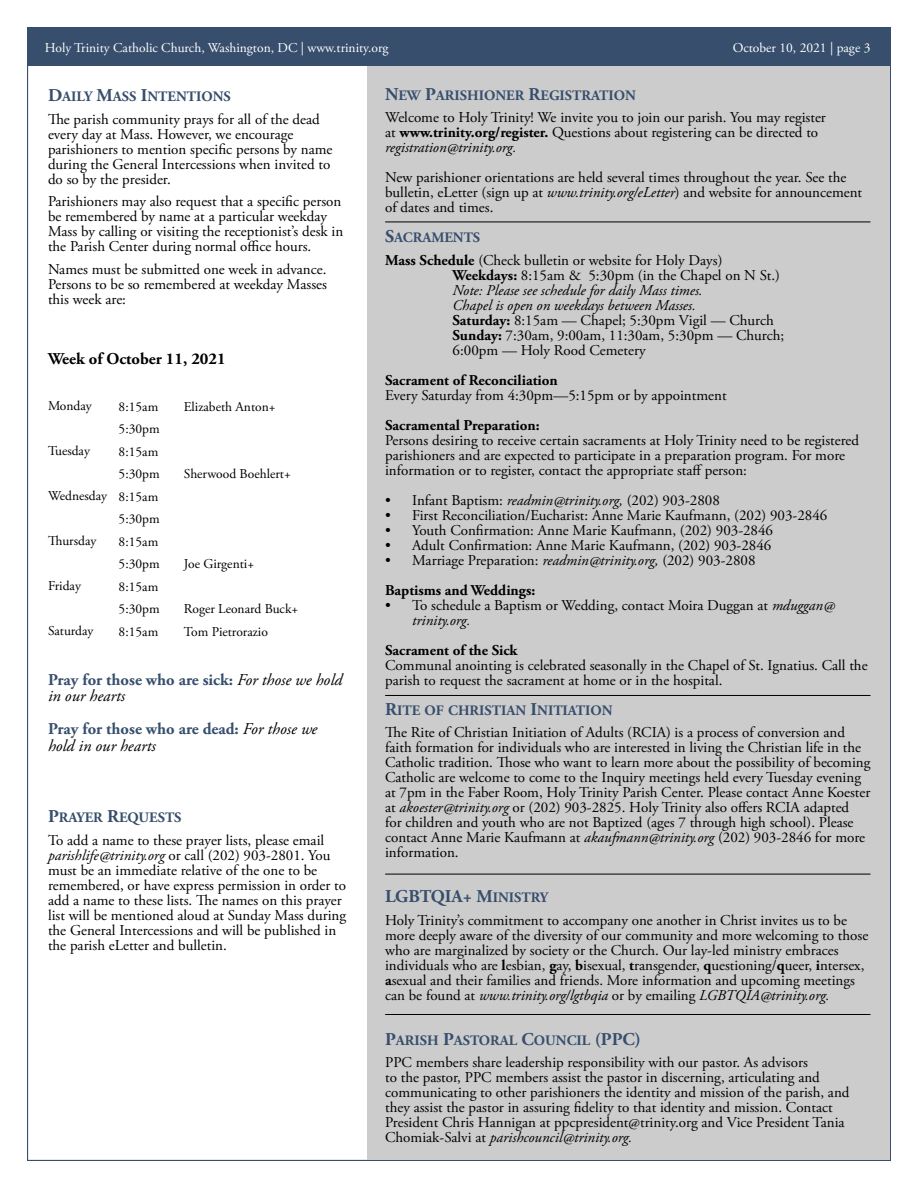
<style>
.page{position:relative;width:918px;height:1188px;background:#fff}
.page>*{position:absolute;margin:0;border:0;box-sizing:border-box;transform-origin:0 0}
.t1{font:18px "Adobe Garamond Pro Bold SC800";letter-spacing:-.015em;color:#374e6d}
.Main_Paragraph{font:italic 16.5px/16.5px "Adobe Garamond Pro";color:#000}
.t2{font:700 16.5px "Adobe Garamond Pro";color:#000}
.Main_Paragraph-2{font:15px/15px "Adobe Garamond Pro";color:#000}
.Main_Paragraph-3{font:700 15px "Adobe Garamond Pro";color:#000}
.Main_Paragraph-4{font:italic 15px "Adobe Garamond Pro";color:#000}
.Main_Paragraph-5{font:14.4px "Adobe Garamond Pro Bold SC800";color:#374e6d}
.Main_Paragraph-6{font:13.5px "Adobe Garamond Pro";color:#000}
.t3{font:13.5px "Adobe Garamond Pro";color:#fff}
.s1{font-size:18px}
.s2{font-weight:700;font-style:normal;color:#374e6d}
.s3{font-style:italic}
.s4{font-weight:700}
.s5{font-size:14.4px}
</style>
<div class="page">
<div style="left:367px;top:66px;width:523px;height:1094px;background:#ccc"></div>
<hr style="left:385px;top:222px;width:485px;height:1px;background:#000">
<div style="left:28px;top:27px;width:862px;height:39px;background:#374e6d"></div>
<hr style="left:385px;top:695px;width:485px;height:1px;background:#000">
<hr style="left:385px;top:874px;width:485px;height:1px;background:#000">
<hr style="left:385px;top:1014px;width:485px;height:1px;background:#000">
<p class="t3" style="left:45px;top:40px;width:345px">Holy Trinity Catholic Church, Washington, DC | www.trinity.org</p>
<p class="t3" style="left:733px;top:39px;width:139px">October 10, 2021 | page 3</p>
<p class="Main_Paragraph-5" style="left:48px;top:88px;width:184px"><span class="s1">D</span>AILY <span class="s1">M</span>ASS <span class="s1">I</span>NTENTIONS</p>
<p class="Main_Paragraph-2" style="left:48px;top:112px;width:286px">The parish community prays for all of the dead every day at Mass. However, we encourage parishioners to mention specific persons by name during the General Intercessions when invited to do so by the presider.</p>
<p class="Main_Paragraph-2" style="left:48px;top:194px;width:297px">Parishioners may also request that a specific person be remembered by name at a particular weekday Mass by calling or visiting the receptionist’s desk in the Parish Center during normal office hours.</p>
<p class="Main_Paragraph-2" style="left:48px;top:262px;width:280px;text-align:justify">Names must be submitted one week in advance.<br>Persons to be so remembered at weekday Masses this week are:</p>
<p class="t2" style="left:48px;top:349px;width:179px">Week of October 11, 2021</p>
<p class="Main_Paragraph-6" style="left:48px;top:398px;width:45px">Monday</p>
<p class="Main_Paragraph-6" style="left:48px;top:443px;width:44px">Tuesday</p>
<p class="Main_Paragraph-6" style="left:48px;top:488px;width:61px">Wednesday</p>
<p class="Main_Paragraph-6" style="left:48px;top:533px;width:50px">Thursday</p>
<p class="Main_Paragraph-6" style="left:48px;top:578px;width:34px">Friday</p>
<p class="Main_Paragraph-6" style="left:48px;top:623px;width:47px">Saturday</p>
<p class="Main_Paragraph" style="left:48px;top:672px;width:296px"><span class="s2">Pray for those who are sick:</span> For those we hold in our hearts</p>
<p class="Main_Paragraph" style="left:48px;top:721px;width:271px"><span class="s2">Pray for those who are dead:</span> For those we hold in our hearts</p>
<p class="Main_Paragraph-6" style="left:184px;top:398px;width:93px">Elizabeth Anton+</p>
<p class="Main_Paragraph-6" style="left:119px;top:398px;width:41px">8:15am</p>
<p class="Main_Paragraph-6" style="left:119px;top:421px;width:43px">5:30pm</p>
<p class="Main_Paragraph-6" style="left:119px;top:443px;width:41px">8:15am</p>
<p class="Main_Paragraph-6" style="left:119px;top:466px;width:43px">5:30pm</p>
<p class="Main_Paragraph-6" style="left:119px;top:488px;width:41px">8:15am</p>
<p class="Main_Paragraph-6" style="left:119px;top:511px;width:43px">5:30pm</p>
<p class="Main_Paragraph-6" style="left:119px;top:533px;width:41px">8:15am</p>
<p class="Main_Paragraph-6" style="left:119px;top:556px;width:43px">5:30pm</p>
<p class="Main_Paragraph-6" style="left:119px;top:578px;width:41px">8:15am</p>
<p class="Main_Paragraph-6" style="left:119px;top:601px;width:43px">5:30pm</p>
<p class="Main_Paragraph-6" style="left:119px;top:623px;width:41px">8:15am</p>
<p class="Main_Paragraph-6" style="left:184px;top:466px;width:108px">Sherwood Boehlert+</p>
<p class="Main_Paragraph-6" style="left:184px;top:556px;width:72px">Joe Girgenti+</p>
<p class="Main_Paragraph-6" style="left:184px;top:601px;width:116px">Roger Leonard Buck+</p>
<p class="Main_Paragraph-6" style="left:184px;top:623px;width:86px">Tom Pietrorazio</p>
<p class="Main_Paragraph-5" style="left:48px;top:809px;width:135px"><span class="s1">P</span>RAYER <span class="s1">R</span>EQUESTS</p>
<p class="Main_Paragraph-2" style="left:48px;top:833px;width:300px">To add a name to these prayer lists, please email <span class="s3">parishlife@trinity.org</span> or call (202) 903-2801. You must be an immediate relative of the one to be remembered, or have express permission in order to add a name to these lists. The names on this prayer list will be mentioned aloud at Sunday Mass during the General Intercessions and will be published in the parish eLetter and bulletin.</p>
<p class="Main_Paragraph-5" style="left:385px;top:87px;width:252px"><span class="s1">N</span>EW <span class="s1">P</span>ARISHIONER <span class="s1">R</span>EGISTRATION</p>
<p class="Main_Paragraph-2" style="left:385px;top:110px;width:442px">Welcome to Holy Trinity! We invite you to join our parish. You may register at <span class="s4">www.trinity.org/register.</span> Questions about registering can be directed to <span class="s3">registration@trinity.org.</span></p>
<p class="Main_Paragraph-2" style="left:385px;top:170px;width:479px">New parishioner orientations are held several times throughout the year. See the bulletin, eLetter (sign up at <span class="s3">www.trinity.org/eLetter</span>) and website for announcement of dates and times.</p>
<p class="Main_Paragraph-5" style="left:385px;top:229px;width:97px"><span class="s1">S</span>ACRAMENTS</p>
<p class="Main_Paragraph-2" style="left:385px;top:253px;width:339px"><span class="s4">Mass Schedule</span> (Check bulletin or website for Holy Days)</p>
<p class="Main_Paragraph-2" style="left:453px;top:268px;width:329px"><span class="s4">Weekdays:</span> 8:15am &amp; 5:30pm (in the Chapel on N St.)</p>
<p class="Main_Paragraph-4" style="left:453px;top:281px;width:252px">Note: Please see schedule for daily Mass times.</p>
<p class="Main_Paragraph-4" style="left:453px;top:296px;width:245px">Chapel is open on weekdays between Masses.</p>
<p class="Main_Paragraph-2" style="left:452px;top:313px;width:323px"><span class="s4">Saturday:</span> 8:15am — Chapel; 5:30pm Vigil — Church</p>
<p class="Main_Paragraph-2" style="left:453px;top:328px;width:333px"><span class="s4">Sunday:</span> 7:30am, 9:00am, 11:30am, 5:30pm — Church;</p>
<p class="Main_Paragraph-2" style="left:453px;top:343px;width:195px">6:00pm — Holy Rood Cemetery</p>
<p class="Main_Paragraph-3" style="left:385px;top:371px;width:174px">Sacrament of Reconciliation</p>
<p class="Main_Paragraph-2" style="left:385px;top:388px;width:343px">Every Saturday from 4:30pm—5:15pm or by appointment</p>
<p class="Main_Paragraph-3" style="left:385px;top:416px;width:156px">Sacramental Preparation:</p>
<p class="Main_Paragraph-2" style="left:385px;top:433px;width:476px">Persons desiring to receive certain sacraments at Holy Trinity need to be registered parishioners and are expected to participate in a preparation program. For more information or to register, contact the appropriate staff person:</p>
<p class="Main_Paragraph-2" style="left:385px;top:493px;width:336px">• Infant Baptism: <span class="s3">readmin@trinity.org,</span> (202) 903-2808</p>
<p class="Main_Paragraph-2" style="left:385px;top:508px;width:444px">• First Reconciliation/Eucharist: Anne Marie Kaufmann, (202) 903-2846</p>
<p class="Main_Paragraph-2" style="left:385px;top:523px;width:390px">• Youth Confirmation: Anne Marie Kaufmann, (202) 903-2846</p>
<p class="Main_Paragraph-2" style="left:385px;top:538px;width:388px">• Adult Confirmation: Anne Marie Kaufmann, (202) 903-2846</p>
<p class="Main_Paragraph-2" style="left:385px;top:553px;width:372px">• Marriage Preparation: <span class="s3">readmin@trinity.org,</span> (202) 903-2808</p>
<p class="Main_Paragraph-3" style="left:385px;top:581px;width:152px">Baptisms and Weddings:</p>
<p class="Main_Paragraph-2" style="left:412px;top:598px;width:424px;text-indent:-27px">• To schedule a Baptism or Wedding, contact Moira Duggan at <span class="s3">mduggan@ trinity.org.</span></p>
<p class="Main_Paragraph-3" style="left:385px;top:641px;width:134px">Sacrament of the Sick</p>
<p class="Main_Paragraph-2" style="left:385px;top:658px;width:484px">Communal anointing is celebrated seasonally in the Chapel of St. Ignatius. Call the parish to request the sacrament at home or in the hospital.</p>
<p class="Main_Paragraph-5" style="left:385px;top:702px;width:229px"><span class="s1">R</span>ITE OF CHRISTIAN <span class="s1">I</span>NITIATION</p>
<p class="Main_Paragraph-2" style="left:385px;top:725px;width:487px">The Rite of Christian Initiation of Adults (RCIA) is a process of conversion and faith formation for individuals who are interested in living the Christian life in the Catholic tradition. Those who want to learn more about the possibility of becoming Catholic are welcome to come to the Inquiry meetings held every Tuesday evening at 7pm in the Faber Room, Holy Trinity Parish Center. Please contact Anne Koester at <span class="s3">akoester@trinity.org</span> or (202) 903-2825. Holy Trinity also offers RCIA adapted<br>for children and youth who are not Baptized (ages 7 through high school). Please contact Anne Marie Kaufmann at <span class="s3">akaufmann@trinity.org</span> (202) 903-2846 for more information.</p>
<p class="t1" style="left:385px;top:886px;width:165px">LGBTQIA+ M<span class="s5">INISTRY</span></p>
<p class="Main_Paragraph-2" style="left:385px;top:913px;width:485px">Holy Trinity’s commitment to accompany one another in Christ invites us to be more deeply aware of the diversity of our community and more welcoming to those who are marginalized by society or the Church. Our lay-led ministry embraces individuals who are <span class="s4">l</span>esbian, <span class="s4">g</span>ay, <span class="s4">b</span>isexual, <span class="s4">t</span>ransgender, <span class="s4">q</span>uestioning/<span class="s4">q</span>ueer, <span class="s4">i</span>ntersex, <span class="s4">a</span>sexual and their families and friends. More information and upcoming meetings can be found at <span class="s3">www.trinity.org/lgtbqia</span> or by emailing <span class="s3">LGBTQIA@trinity.org.</span></p>
<p class="Main_Paragraph-5" style="left:385px;top:1032px;width:257px"><span class="s1">P</span>ARISH <span class="s1">P</span>ASTORAL <span class="s1">C</span>OUNCIL <span class="s1">(PPC)</span></p>
<p class="Main_Paragraph-2" style="left:385px;top:1055px;width:466px">PPC members share leadership responsibility with our pastor. As advisors<br>to the pastor, PPC members assist the pastor in discerning, articulating and communicating to other parishioners the identity and mission of the parish, and they assist the pastor in assuring fidelity to that identity and mission. Contact President Chris Hannigan at ppcpresident@trinity.org and Vice President Tania Chomiak-Salvi at <span class="s3">parishcouncil@trinity.org.</span></p>
</div>
